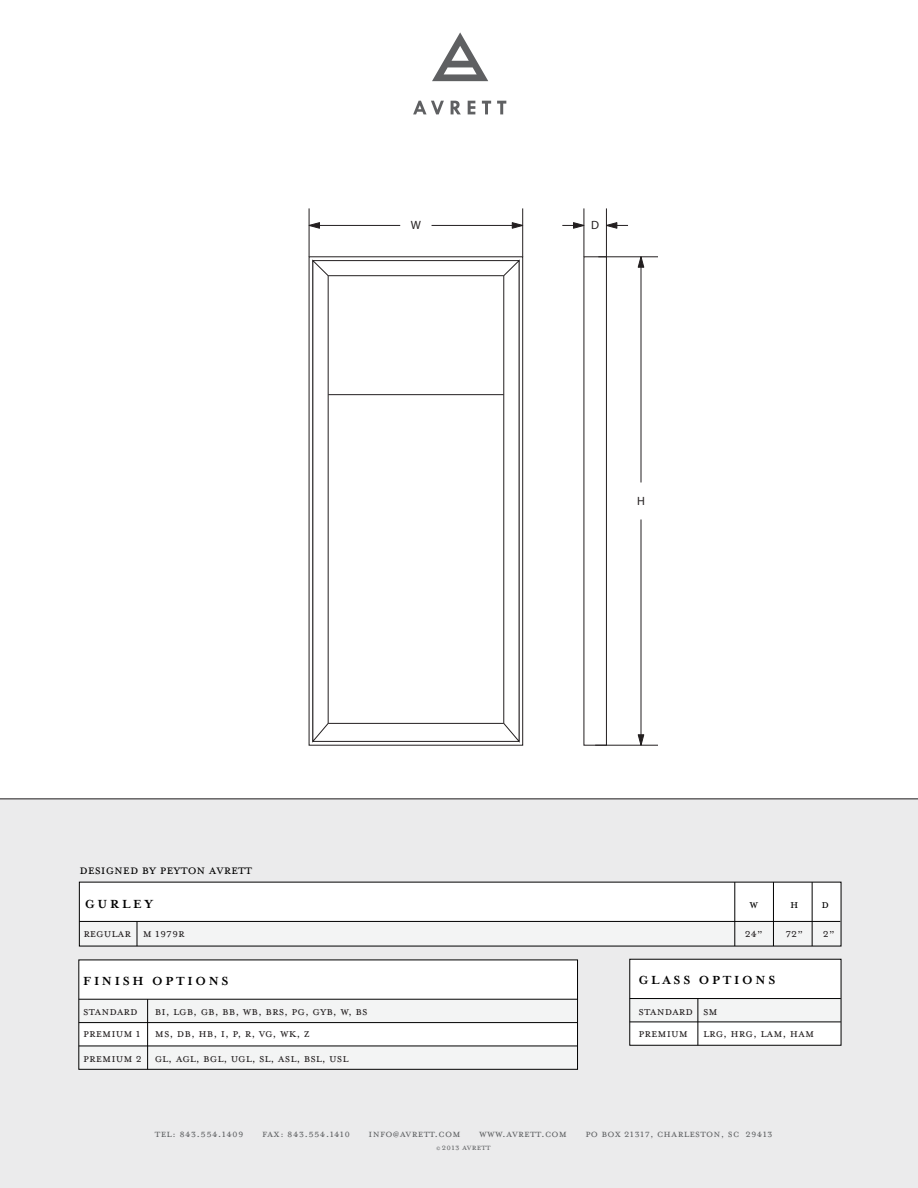
<style>
.page{position:relative;width:918px;height:1188px;background:#fff}
.page>*{position:absolute;margin:0;border:0;box-sizing:border-box;transform-origin:0 0}
.t1{font:15px "Mrs Eaves Small Caps OT";color:#010101}
.t2{font:13.5px/21.9px "Mrs Eaves All Small Caps OT";color:#231f20}
.t3{font:700 13.5px "Mrs Eaves OT";letter-spacing:.2em;color:#010101}
.t4{font:13.5px "Mrs Eaves All Small Caps OT";color:#010101}
.t5{font:12px "Mrs Eaves All Small Caps OT";letter-spacing:.02em;color:#5f6163}
.t6{font:12px "Myriad Pro";color:#231f20}
.t7{font:9.75px "Mrs Eaves All Small Caps OT";letter-spacing:.02em;color:#5f6163}
.s1{font-size:7.5px}
</style>
<div class="page">
<svg style="left:0;top:1034px;width:1px;height:154px"></svg>
<div style="left:1px;top:799px;width:917px;height:389px;background:#ebebec"></div>
<div style="left:79px;top:921px;width:761px;height:25px;background:#f3f4f4"></div>
<div style="left:79px;top:882px;width:761px;height:39px;background:#fff"></div>
<hr style="left:79px;top:921px;width:761px;height:1px;background:#010101">
<hr style="left:735px;top:882px;width:1px;height:64px;background:#010101">
<hr style="left:773px;top:882px;width:1px;height:64px;background:#010101">
<hr style="left:812px;top:882px;width:1px;height:64px;background:#010101">
<div style="left:630px;top:999px;width:211px;height:23px;background:#f3f4f4"></div>
<div style="left:630px;top:959px;width:211px;height:40px;background:#fff"></div>
<div style="left:630px;top:1022px;width:211px;height:23px;background:#fff"></div>
<hr style="left:630px;top:998px;width:211px;height:1px;background:#010101">
<hr style="left:630px;top:1022px;width:211px;height:1px;background:#010101">
<hr style="left:698px;top:999px;width:1px;height:46px;background:#010101">
<hr style="left:0;top:799px;width:918px;height:1px;background:#231f20">
<svg style="left:137px;top:922px;width:1px;height:24px"></svg>
<svg style="left:308px;top:256px;width:215px;height:490px"></svg>
<svg style="left:312px;top:259px;width:17px;height:484px"></svg>
<svg style="left:503px;top:259px;width:17px;height:484px"></svg>
<hr style="left:328px;top:275px;width:176px;height:1px;background:#231f20">
<hr style="left:328px;top:394px;width:176px;height:1px;background:#231f20">
<hr style="left:328px;top:723px;width:176px;height:1px;background:#231f20">
<div style="left:584px;top:256px;width:23px;height:490px;background:#fff;border:1px solid #231f20"></div>
<svg style="left:413px;top:101px;width:31px;height:13px"></svg>
<svg style="left:451px;top:101px;width:10px;height:13px"></svg>
<svg style="left:468px;top:101px;width:7px;height:13px"></svg>
<svg style="left:482px;top:101px;width:9px;height:13px"></svg>
<svg style="left:497px;top:101px;width:9px;height:13px"></svg>
<svg style="left:432px;top:32px;width:56px;height:49px"></svg>
<hr style="left:432px;top:225px;width:91px;height:1px;background:#231f20">
<hr style="left:309px;top:225px;width:91px;height:1px;background:#231f20">
<hr style="left:309px;top:208px;width:1px;height:49px;background:#231f20">
<hr style="left:522px;top:208px;width:1px;height:49px;background:#231f20">
<svg style="left:308px;top:222px;width:12px;height:7px"></svg>
<svg style="left:511px;top:222px;width:13px;height:7px"></svg>
<hr style="left:584px;top:208px;width:1px;height:49px;background:#231f20">
<hr style="left:606px;top:208px;width:1px;height:49px;background:#231f20">
<svg style="left:562px;top:222px;width:23px;height:7px"></svg>
<svg style="left:605px;top:222px;width:23px;height:7px"></svg>
<hr style="left:641px;top:257px;width:1px;height:225px;background:#231f20">
<hr style="left:641px;top:520px;width:1px;height:225px;background:#231f20">
<hr style="left:595px;top:745px;width:63px;height:1px;background:#231f20">
<hr style="left:598px;top:256px;width:60px;height:1px;background:#231f20">
<svg style="left:637px;top:734px;width:8px;height:12px"></svg>
<svg style="left:637px;top:256px;width:8px;height:12px"></svg>
<div style="left:79px;top:999px;width:498px;height:24px;background:#f3f4f4"></div>
<div style="left:79px;top:1046px;width:498px;height:23px;background:#f3f4f4"></div>
<div style="left:79px;top:960px;width:498px;height:39px;background:#fff"></div>
<div style="left:79px;top:1023px;width:498px;height:23px;background:#fff"></div>
<div style="left:79px;top:960px;width:499px;height:110px;border:1px solid #010101"></div>
<hr style="left:79px;top:999px;width:498px;height:1px;background:#010101">
<hr style="left:79px;top:1022px;width:498px;height:1px;background:#010101">
<hr style="left:79px;top:1046px;width:498px;height:1px;background:#010101">
<hr style="left:147px;top:999px;width:1px;height:70px;background:#010101">
<p class="t1" style="left:79px;top:862px;width:174px">designed by peyton avrett</p>
<p class="t6" style="left:411px;top:218px;width:12px">W</p>
<p class="t6" style="left:591px;top:218px;width:9px">D</p>
<p class="t6" style="left:637px;top:493px;width:9px">H</p>
<p class="t3" style="left:85px;top:897px;width:70px">GURLEY</p>
<p class="t4" style="left:749px;top:897px;width:10px">W</p>
<p class="t4" style="left:790px;top:897px;width:10px">H</p>
<p class="t4" style="left:822px;top:897px;width:9px">D</p>
<p class="t2" style="left:143px;top:922px;width:43px">M 1979R</p>
<p class="t3" style="left:639px;top:973px;width:138px">GLASS OPTIONS</p>
<p class="t2" style="left:639px;top:1000px;width:56px">STANDARD<br>PREMIUM</p>
<p class="t2" style="left:83px;top:922px;width:49px">REGULAR</p>
<p class="t2" style="left:745px;top:922px;width:20px">24”</p>
<p class="t2" style="left:785px;top:922px;width:19px">72”</p>
<p class="t2" style="left:823px;top:922px;width:13px">2”</p>
<p class="t3" style="left:83px;top:973px;width:147px">FINISH OPTIONS</p>
<p class="t2" style="left:83px;top:1001px;width:59px">STANDARD<br>PREMIUM 1</p>
<p class="t2" style="left:83px;top:1047px;width:267px">PREMIUM 2 GL, AGL, bgl, ugl, sl, asl, bsl, usl</p>
<p class="t2" style="left:703px;top:1000px;width:16px">sm</p>
<p class="t2" style="left:155px;top:1001px;width:214px">BI, LGB, GB, BB, WB, brs, pg, gyb, w, bs<br>MS, DB, HB, I, P, R, VG, WK, z</p>
<p class="t2" style="left:703px;top:1022px;width:42px">M 2179S</p>
<p class="t2" style="left:707px;top:1022px;width:42px">M 2179S</p>
<p class="t2" style="left:703px;top:1022px;width:113px">lrg, hrg, lam, ham</p>
<p class="t5" style="left:155px;top:1127px;width:90px">tel: 843.554.1409</p>
<p class="t5" style="left:262px;top:1127px;width:90px">fax: 843.554.1410</p>
<p class="t5" style="left:369px;top:1127px;width:93px">info@avrett.com</p>
<p class="t5" style="left:479px;top:1127px;width:89px">www.avrett.com</p>
<p class="t5" style="left:585px;top:1127px;width:189px">po box 21317, charleston, sc 29413</p>
<p class="t7" style="left:437px;top:1142px;width:56px"><span class="s1">©</span> 2013 avrett</p>
</div>
